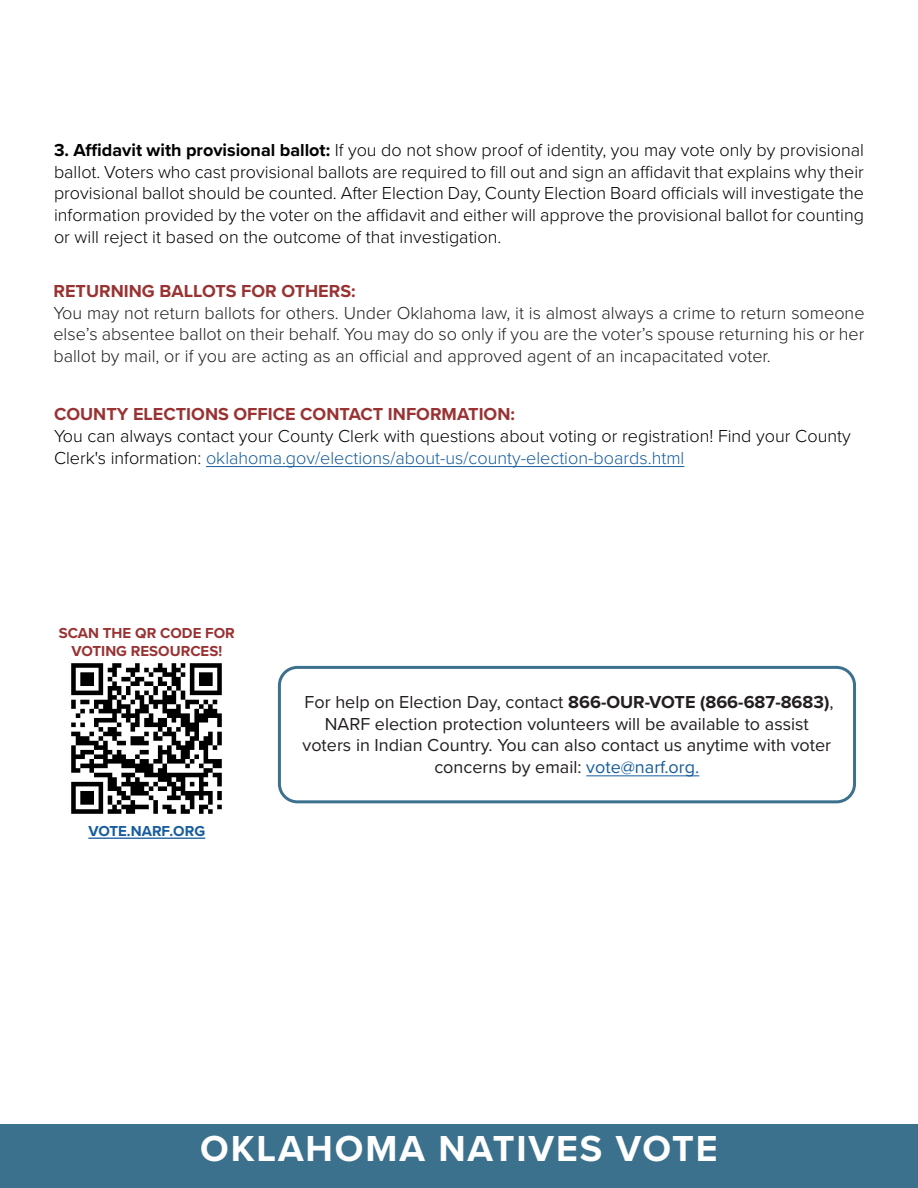
<style>
.page{position:relative;width:918px;height:1188px;background:#fff}
.page>*{position:absolute;margin:0;border:0;box-sizing:border-box;transform-origin:0 0}
.t1{font:700 37.5px "Proxima Nova";letter-spacing:.05em;color:#fff}
.t2{font:300 18px/21.6px "Proxima Nova";color:#000;text-align:justify}
.t3{font:300 18px/21.6px "Proxima Nova";color:#231f20;text-align:justify}
.t4{font:18px/21.6px "Proxima Nova";color:#231f20;text-align:center}
.t5{font:700 18px "Proxima Nova";color:#933}
.t6{font:700 15px/18px "Proxima Nova";color:#933;text-align:center}
.t7{font:700 15px "Proxima Nova";color:#175d9e}
.s1{font-weight:700}
.s2{color:#175d9e}
</style>
<div class="page">
<div style="left:0;top:1125px;width:918px;height:63px;background:#3b718d"></div>
<img style="left:71px;top:663px;width:151px;height:151px">
<hr style="left:88px;top:838px;width:117px;height:1px;background:#175d9e">
<div style="left:278px;top:666px;width:578px;height:137px;border:3px solid #3b718d;border-radius:18px"></div>
<hr style="left:586px;top:775px;width:113px;height:1px;background:#175d9e">
<hr style="left:206px;top:466px;width:478px;height:1px;background:#175d9e">
<p class="t2" style="left:54px;top:138px;width:812px"><span class="s1">3. Affidavit with provisional ballot:</span> If you do not show proof of identity, you may vote only by provisional ballot. Voters who cast provisional ballots are required to fill out and sign an affidavit that explains why their provisional ballot should be counted. After Election Day, County Election Board officials will investigate the information provided by the voter on the affidavit and either will approve the provisional ballot for counting or will reject it based on the outcome of that investigation.</p>
<p class="t5" style="left:53px;top:278px;width:304px">RETURNING BALLOTS FOR OTHERS:</p>
<p class="t3" style="left:53px;top:301px;width:813px">You may not return ballots for others. Under Oklahoma law, it is almost always a crime to return someone else’s absentee ballot on their behalf. You may do so only if you are the voter’s spouse returning his or her ballot by mail, or if you are acting as an official and approved agent of an incapacitated voter.</p>
<p class="t5" style="left:54px;top:401px;width:463px">COUNTY ELECTIONS OFFICE CONTACT INFORMATION:</p>
<p class="t2" style="left:54px;top:424px;width:798px">You can always contact your County Clerk with questions about voting or registration! Find your County<br>Clerk's information: <span class="s2">oklahoma.gov/elections/about-us/county-election-boards.html</span></p>
<p class="t6" style="left:59px;top:624px;width:178px">SCAN THE QR CODE FOR<br>VOTING RESOURCES!</p>
<p class="t7" style="left:88px;top:820px;width:118px">VOTE.NARF.ORG</p>
<p class="t4" style="left:303px;top:691px;width:533px">For help on Election Day, contact <span class="s1">866-OUR-VOTE (866-687-8683)</span>, NARF election protection volunteers will be available to assist voters in Indian Country. You can also contact us anytime with voter concerns by email: <span class="s2">vote@narf.org.</span></p>
<p class="t1" style="left:200px;top:1120px;width:519px">OKLAHOMA NATIVES VOTE</p>
</div>
